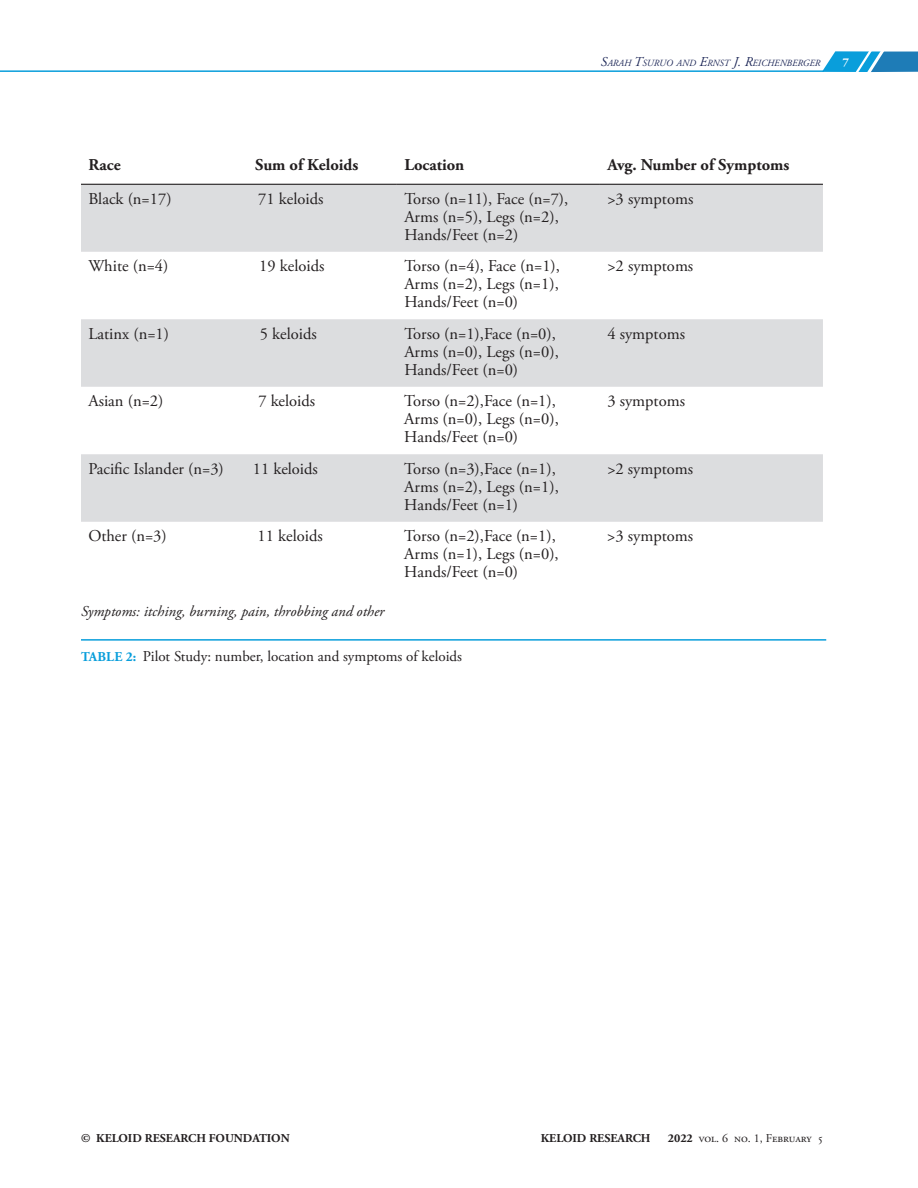
<style>
.page{position:relative;width:918px;height:1188px;background:#fff}
.page>*{position:absolute;margin:0;border:0;box-sizing:border-box;transform-origin:0 0}
.t1{font:16.5px/18px "Adobe Garamond Pro";color:#231f20}
.t2{font:700 16.5px "Adobe Garamond Pro";color:#231f20}
.t3{font:15px "Adobe Garamond Pro";color:#231f20}
.t4{font:italic 15px "Adobe Garamond Pro";color:#231f20}
.t5{font:700 12px "Adobe Garamond Pro";color:#231f20}
.t6{font:12px "Adobe Garamond Pro";letter-spacing:-.005em;color:#231f20}
.t7{font:700 12px "Adobe Garamond Pro";color:#fff}
.t8{font:italic 9.45px "Adobe Garamond Pro";color:#1b2555}
.s1{font-size:13.5px}
.s2{font-weight:700;font-size:13.5px;color:#099edb}
.s3{font-weight:700}
</style>
<div class="page">
<svg style="left:823px;top:51px;width:95px;height:21px;background:#369ed1"></svg>
<hr style="left:0;top:70px;width:824px;height:2px;background:#099edb">
<hr style="left:81px;top:639px;width:745px;height:2px;background:#099edb">
<svg style="left:81px;top:185px;width:742px;height:337px;fill:#dcdddf"></svg>
<hr style="left:81px;top:184px;width:316px;height:1px;background:#231f20">
<hr style="left:397px;top:184px;width:203px;height:1px;background:#231f20">
<hr style="left:600px;top:184px;width:223px;height:1px;background:#231f20">
<p class="t8" style="left:601px;top:58px;width:221px"><span class="s1">S</span>ARAH <span class="s1">T</span>SURUO AND <span class="s1">E</span>RNST <span class="s1">J. R</span>EICHENBERGER</p>
<p class="t7" style="left:843px;top:55px;width:8px">7</p>
<p class="t2" style="left:88px;top:155px;width:34px">Race</p>
<p class="t2" style="left:255px;top:155px;width:105px">Sum of Keloids</p>
<p class="t2" style="left:404px;top:155px;width:61px">Location</p>
<p class="t2" style="left:607px;top:155px;width:184px">Avg. Number of Symptoms</p>
<p class="t1" style="left:88px;top:190px;width:85px">Black (n=17)</p>
<p class="t1" style="left:258px;top:190px;width:67px">71 keloids</p>
<p class="t1" style="left:404px;top:190px;width:165px">Torso (n=11), Face (n=7),<br>Arms (n=5), Legs (n=2),<br>Hands/Feet (n=2)</p>
<p class="t1" style="left:607px;top:190px;width:87px">&gt;3 symptoms</p>
<p class="t1" style="left:88px;top:258px;width:82px">White (n=4)</p>
<p class="t1" style="left:259px;top:258px;width:67px">19 keloids</p>
<p class="t1" style="left:404px;top:258px;width:157px;text-align:justify">Torso (n=4), Face (n=1), Arms (n=2), Legs (n=1), Hands/Feet (n=0)</p>
<p class="t1" style="left:607px;top:258px;width:87px">&gt;2 symptoms</p>
<p class="t1" style="left:88px;top:325px;width:82px">Latinx (n=1)</p>
<p class="t1" style="left:260px;top:325px;width:58px">5 keloids</p>
<p class="t1" style="left:404px;top:325px;width:156px">Torso (n=1),Face (n=0),<br>Arms (n=0), Legs (n=0),<br>Hands/Feet (n=0)</p>
<p class="t1" style="left:607px;top:325px;width:79px">4 symptoms</p>
<p class="t1" style="left:88px;top:393px;width:77px">Asian (n=2)</p>
<p class="t1" style="left:258px;top:393px;width:58px">7 keloids</p>
<p class="t1" style="left:404px;top:393px;width:156px">Torso (n=2),Face (n=1),<br>Arms (n=0), Legs (n=0),<br>Hands/Feet (n=0)</p>
<p class="t1" style="left:607px;top:393px;width:79px">3 symptoms</p>
<p class="t1" style="left:88px;top:460px;width:137px">Pacific Islander (n=3)</p>
<p class="t1" style="left:253px;top:460px;width:67px">11 keloids</p>
<p class="t1" style="left:404px;top:460px;width:156px">Torso (n=3),Face (n=1),<br>Arms (n=2), Legs (n=1),<br>Hands/Feet (n=1)</p>
<p class="t1" style="left:607px;top:460px;width:87px">&gt;2 symptoms</p>
<p class="t1" style="left:88px;top:528px;width:80px">Other (n=3)</p>
<p class="t1" style="left:258px;top:528px;width:67px">11 keloids</p>
<p class="t1" style="left:404px;top:528px;width:156px">Torso (n=2),Face (n=1),<br>Arms (n=1), Legs (n=0),<br>Hands/Feet (n=0)</p>
<p class="t1" style="left:607px;top:528px;width:87px">&gt;3 symptoms</p>
<p class="t4" style="left:81px;top:602px;width:305px">Symptoms: itching, burning, pain, throbbing and other</p>
<p class="t3" style="left:81px;top:647px;width:383px"><span class="s2">TABLE 2:</span> Pilot Study: number, location and symptoms of keloids</p>
<p class="t5" style="left:81px;top:1131px;width:210px">© KELOID RESEARCH FOUNDATION</p>
<p class="t5" style="left:541px;top:1131px;width:111px">KELOID RESEARCH</p>
<p class="t6" style="left:668px;top:1131px;width:157px"><span class="s3">2022</span> vol. 6 no. 1, February 5</p>
</div>
